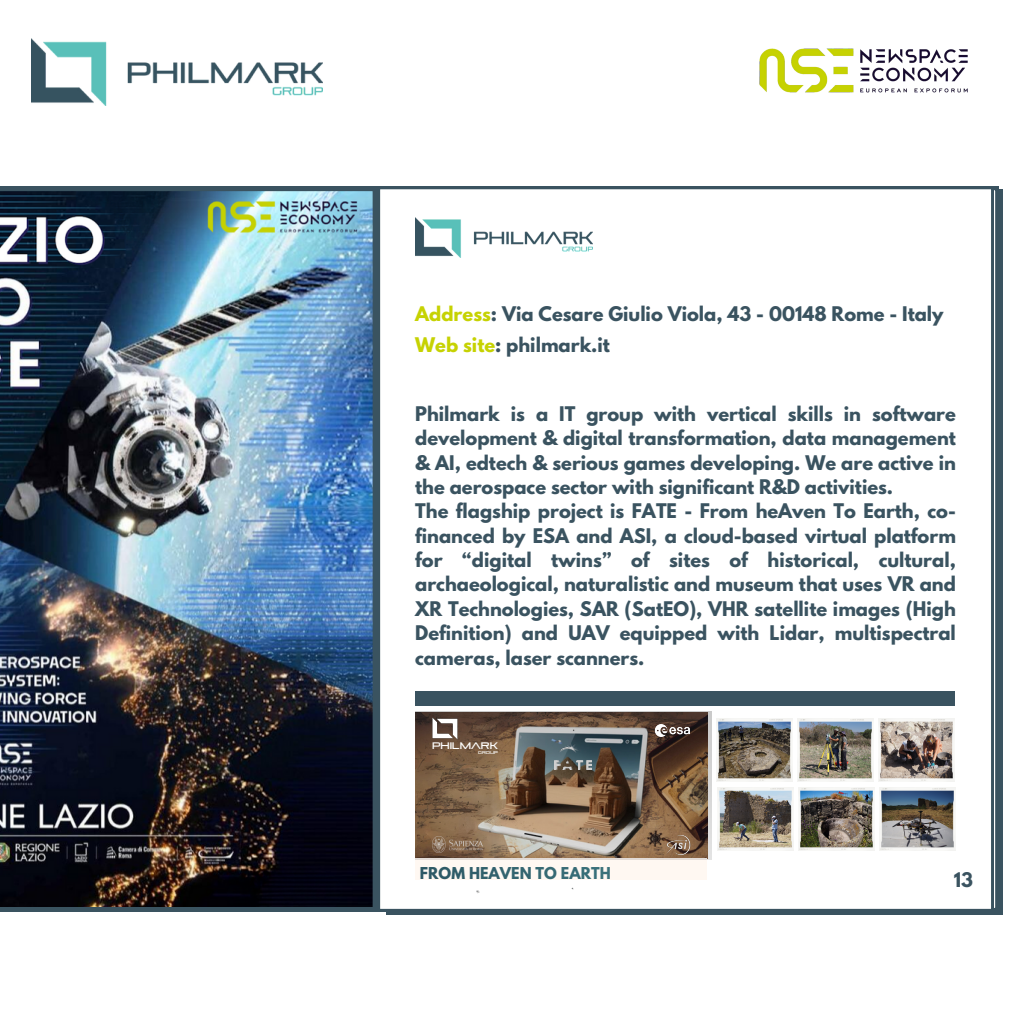
<style>
.page{position:relative;width:1013px;height:1013px;background:#fff}
.page>*{position:absolute;margin:0;border:0;box-sizing:border-box;transform-origin:0 0}
.t1{font:700 17.88px/24.4px "League Spartan";color:#3a5360;text-align:justify}
.t2{font:700 14.5px "League Spartan";color:#376b75}
.t3{font:9.5px "Pirulen";color:#fff}
.t4{font:4.12px "Pirulen";color:#fff}
.s1{color:#c6d202}
.s2{color:#2c5764}
.s3{color:#2e5965}
.s4{color:#2e5a66}
.s5{color:#2f5c68}
.s6{color:#315e6a}
.s7{color:#31606b}
.s8{color:#32616d}
.s9{color:#33636e}
.s10{color:#33646f}
.s11{color:#346570}
.s12{color:#356872}
.s13{color:#366973}
.s14{color:#386e77}
.s15{color:#396f79}
.s16{color:#3a717a}
</style>
<div class="page">
<img style="left:31px;top:39px;width:292px;height:66px">
<img style="left:0;top:186px;width:377px;height:725px">
<svg style="left:377px;top:186px;width:616px;height:725px"></svg>
<img style="left:759px;top:48px;width:95px;height:45px">
<img style="left:860px;top:49px;width:108px;height:44px">
<img style="left:416px;top:217px;width:176px;height:41px">
<div style="left:415px;top:858px;width:292px;height:21px;background:#fff8f2"></div>
<div style="left:415px;top:705px;width:302px;height:7px;background:#fff"></div>
<svg style="left:476px;top:889px;width:3px;height:4px"></svg>
<img style="left:416px;top:712px;width:295px;height:147px">
<img style="left:642px;top:721px;width:60px;height:17px">
<div style="left:415px;top:691px;width:539px;height:14px;background:#3a5360"></div>
<img style="left:430px;top:717px;width:31px;height:22px">
<img style="left:716px;top:718px;width:76px;height:63px">
<img style="left:797px;top:718px;width:76px;height:63px">
<img style="left:878px;top:718px;width:76px;height:63px">
<img style="left:879px;top:787px;width:76px;height:63px">
<img style="left:717px;top:787px;width:76px;height:63px">
<img style="left:798px;top:787px;width:76px;height:63px">
<p class="t1" style="left:415px;top:304px;width:530px"><span class="s1">Address</span>: Via Cesare Giulio Viola, 43 - 00148 Rome - Italy</p>
<p class="t1" style="left:415px;top:335px;width:196px"><span class="s1">Web site</span>: philmark.it</p>
<p class="t1" style="left:415px;top:403px;width:542px">Philmark is a IT group with vertical skills in software development &amp; digital transformation, data management &amp; AI, edtech &amp; serious games developing. We are active in the aerospace sector with significant R&amp;D activities.</p>
<p class="t1" style="left:415px;top:501px;width:542px">The flagship project is FATE - From heAven To Earth, co&shy;financed by ESA and ASI, a cloud-based virtual platform for “digital twins” of sites of historical, cultural, archaeological, naturalistic and museum that uses VR and XR Technologies, SAR (SatEO), VHR satellite images (High Definition) and UAV equipped with Lidar, multispectral cameras, laser scanners.</p>
<p class="t3" style="left:432px;top:741px;width:67px">PHILMARK</p>
<p class="t4" style="left:478px;top:750px;width:21px">GROUP</p>
<p class="t2" style="left:420px;top:865px;width:192px"><span class="s2">F</span><span class="s3">R</span><span class="s4">O</span><span class="s5">M</span> <span class="s6">H</span><span class="s7">E</span><span class="s8">A</span><span class="s9">V</span><span class="s10">E</span><span class="s11">N</span> <span class="s12">T</span><span class="s13">O</span> EA<span class="s14">R</span><span class="s15">T</span><span class="s16">H</span></p>
<p class="t1" style="left:953px;top:870px;width:21px">13</p>
</div>
